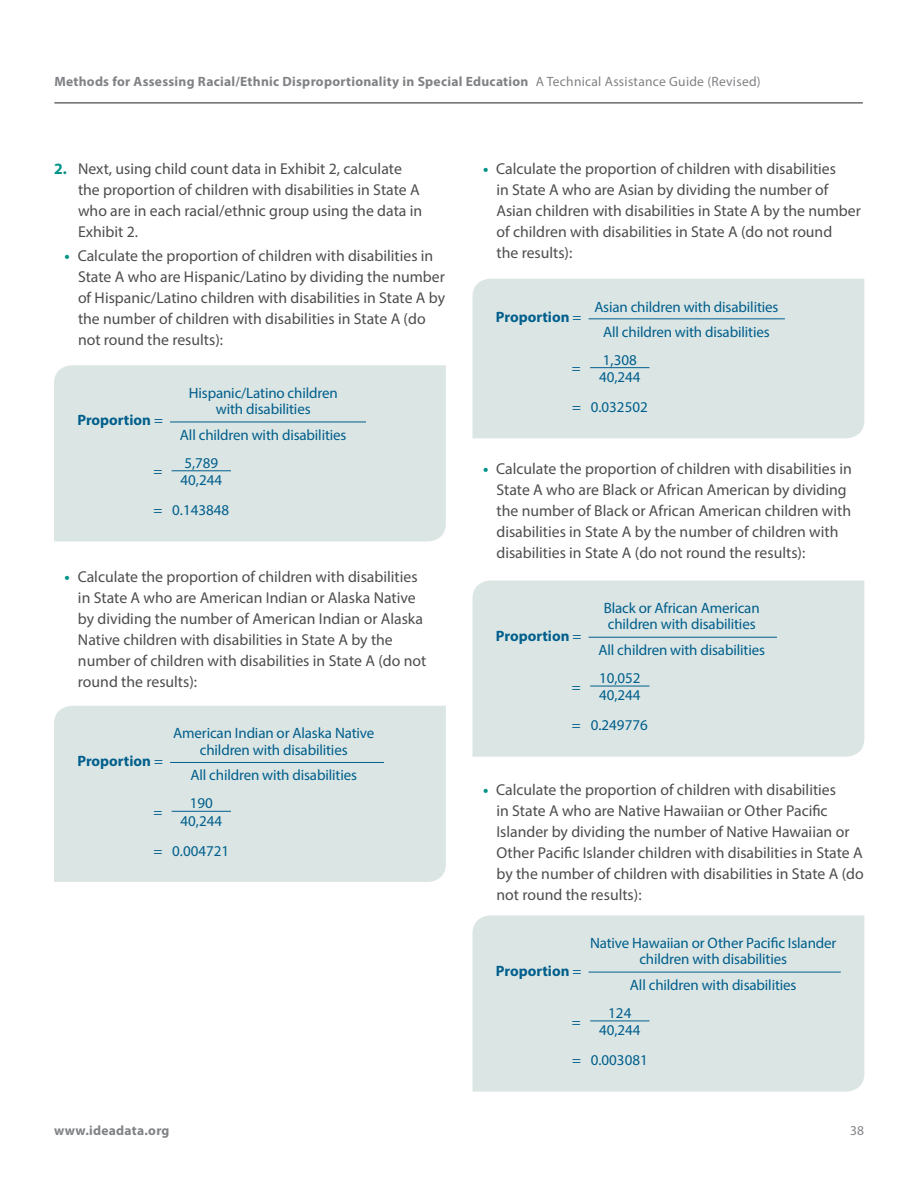
<style>
.page{position:relative;width:918px;height:1188px;background:#fff}
.page>*{position:absolute;margin:0;border:0;box-sizing:border-box;transform-origin:0 0}
.t1{font:15.75px/21px "Myriad Pro";color:#4d4d4f}
.Formula{font:15px/17.2px "Myriad Pro";letter-spacing:-.01em;color:#005e8c;text-align:center}
.Formula-2{font:700 15px "Myriad Pro";color:#005e8c}
.t2{font:700 13.5px "Myriad Pro";letter-spacing:.02em;color:#808285}
.t3{font:13.5px "Myriad Pro";color:#808285}
.s1{font-weight:400}
.s2{font-weight:700;color:#019387}
</style>
<div class="page">
<hr style="left:54px;top:103px;width:809px;height:1px;background:#231f20">
<div style="left:54px;top:365px;width:392px;height:177px;background:#dbe6e4"></div>
<hr style="left:170px;top:422px;width:196px;height:1px;background:#005e8c">
<hr style="left:172px;top:470px;width:59px;height:1px;background:#005e8c">
<div style="left:54px;top:706px;width:392px;height:176px;background:#dbe6e4"></div>
<hr style="left:170px;top:762px;width:214px;height:1px;background:#005e8c">
<hr style="left:172px;top:811px;width:59px;height:1px;background:#005e8c">
<div style="left:472px;top:279px;width:392px;height:159px;background:#dbe6e4"></div>
<hr style="left:589px;top:318px;width:196px;height:1px;background:#005e8c">
<hr style="left:590px;top:367px;width:59px;height:1px;background:#005e8c">
<div style="left:472px;top:580px;width:392px;height:177px;background:#dbe6e4"></div>
<hr style="left:589px;top:637px;width:188px;height:1px;background:#005e8c">
<hr style="left:590px;top:686px;width:59px;height:1px;background:#005e8c">
<div style="left:472px;top:915px;width:392px;height:177px;background:#dbe6e4"></div>
<hr style="left:589px;top:972px;width:252px;height:1px;background:#005e8c">
<hr style="left:590px;top:1021px;width:59px;height:1px;background:#005e8c">
<p class="t2" style="left:54px;top:72px;width:708px">Methods for Assessing Racial/Ethnic Disproportionality in Special Education <span class="s1">A Technical Assistance Guide (Revised)</span></p>
<p class="t1" style="left:78px;top:158px;width:346px;text-indent:-24px"><span class="s2">2.</span> Next, using child count data in Exhibit 2, calculate the proportion of children with disabilities in State A who are in each racial/ethnic group using the data in Exhibit 2.</p>
<p class="t1" style="left:78px;top:245px;width:369px;text-indent:-13px"><span class="s2">•</span> Calculate the proportion of children with disabilities in State A who are Hispanic/Latino by dividing the number of Hispanic/Latino children with disabilities in State A by the number of children with disabilities in State A (do not round the results):</p>
<p class="Formula-2" style="left:77px;top:411px;width:87px">Proportion <span class="s1">=</span></p>
<p class="Formula" style="left:189px;top:384px;width:151px;line-height:16.5px">Hispanic/Latino children with disabilities</p>
<p class="Formula" style="left:180px;top:426px;width:168px">All children with disabilities</p>
<p class="Formula" style="left:181px;top:454px;width:43px;text-align:left">5,789<br>40,244</p>
<p class="Formula" style="left:154px;top:501px;width:77px">= 0.143848</p>
<p class="Formula" style="left:153px;top:463px;width:10px">=</p>
<p class="t1" style="left:78px;top:566px;width:350px;text-indent:-13px"><span class="s2">•</span> Calculate the proportion of children with disabilities in State A who are American Indian or Alaska Native by dividing the number of American Indian or Alaska Native children with disabilities in State A by the number of children with disabilities in State A (do not round the results):</p>
<p class="Formula-2" style="left:77px;top:751px;width:87px">Proportion <span class="s1">=</span></p>
<p class="Formula" style="left:173px;top:724px;width:203px;line-height:16.5px">American Indian or Alaska Native children with disabilities</p>
<p class="Formula" style="left:190px;top:766px;width:168px">All children with disabilities</p>
<p class="Formula" style="left:181px;top:794px;width:43px">190<br>40,244</p>
<p class="Formula" style="left:154px;top:842px;width:77px">= 0.004721</p>
<p class="Formula" style="left:153px;top:803px;width:10px">=</p>
<p class="t1" style="left:496px;top:158px;width:366px;text-indent:-13px"><span class="s2">•</span> Calculate the proportion of children with disabilities<br>in State A who are Asian by dividing the number of Asian children with disabilities in State A by the number of children with disabilities in State A (do not round<br>the results):</p>
<p class="Formula-2" style="left:496px;top:308px;width:87px">Proportion <span class="s1">=</span></p>
<p class="Formula" style="left:594px;top:294px;width:186px;line-height:25.5px">Asian children with disabilities<br>All children with disabilities</p>
<p class="Formula" style="left:572px;top:359px;width:10px">=</p>
<p class="Formula" style="left:599px;top:351px;width:43px;text-align:left">1,308<br>40,244</p>
<p class="Formula" style="left:572px;top:398px;width:77px">= 0.032502</p>
<p class="t1" style="left:496px;top:458px;width:357px;text-indent:-13px"><span class="s2">•</span> Calculate the proportion of children with disabilities in State A who are Black or African American by dividing the number of Black or African American children with disabilities in State A by the number of children with disabilities in State A (do not round the results):</p>
<p class="Formula-2" style="left:496px;top:626px;width:87px">Proportion <span class="s1">=</span></p>
<p class="Formula" style="left:604px;top:599px;width:157px;line-height:16.5px;text-align:left">Black or African American children with disabilities</p>
<p class="Formula" style="left:598px;top:641px;width:168px">All children with disabilities</p>
<p class="Formula" style="left:599px;top:669px;width:43px;text-align:left">10,052<br>40,244</p>
<p class="Formula" style="left:572px;top:717px;width:77px">= 0.249776</p>
<p class="Formula" style="left:572px;top:678px;width:10px">=</p>
<p class="t1" style="left:496px;top:779px;width:369px;text-indent:-13px"><span class="s2">•</span> Calculate the proportion of children with disabilities<br>in State A who are Native Hawaiian or Other Pacific Islander by dividing the number of Native Hawaiian or Other Pacific Islander children with disabilities in State A by the number of children with disabilities in State A (do not round the results):</p>
<p class="Formula-2" style="left:496px;top:961px;width:87px">Proportion <span class="s1">=</span></p>
<p class="Formula" style="left:590px;top:934px;width:248px;line-height:16.5px">Native Hawaiian or Other Pacific Islander children with disabilities</p>
<p class="Formula" style="left:630px;top:976px;width:168px">All children with disabilities</p>
<p class="Formula" style="left:599px;top:1004px;width:43px">124<br>40,244</p>
<p class="Formula" style="left:572px;top:1051px;width:77px">= 0.003081</p>
<p class="Formula" style="left:572px;top:1013px;width:10px">=</p>
<p class="t2" style="left:54px;top:1121px;width:117px">www.ideadata.org</p>
<p class="t3" style="left:850px;top:1122px;width:15px">38</p>
</div>
